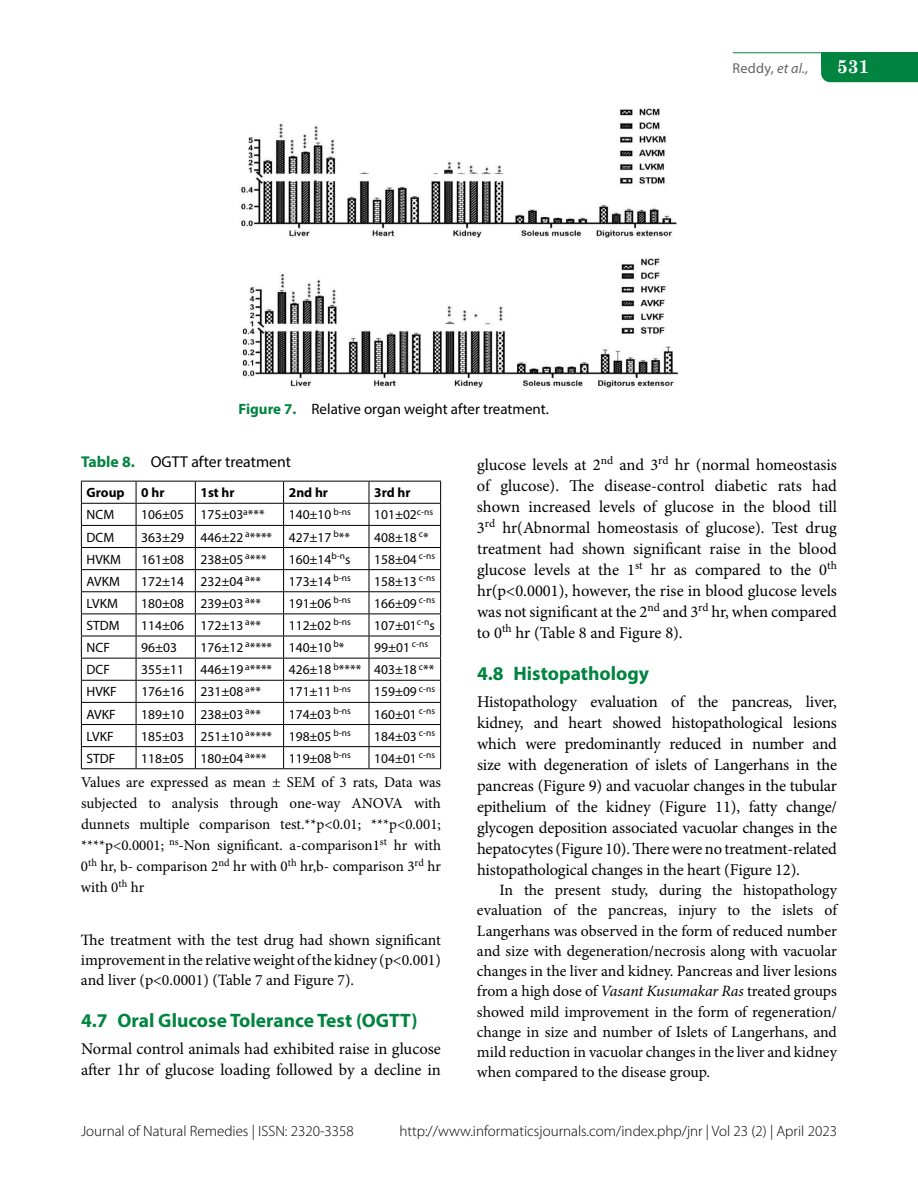
<style>
.page{position:relative;width:918px;height:1188px;background:#fff}
.page>*{position:absolute;margin:0;border:0;box-sizing:border-box;transform-origin:0 0}
.t1{font:700 19.5px "Myriad Pro";color:#008440}
.t2{font:700 18.75px "Century Schoolbook";color:#fff}
.t3{font:16.5px/21px "Minion Pro";letter-spacing:-.005em;color:#000;text-align:justify}
.t4{font:15.75px/20.2px "Minion Pro";color:#000;text-align:justify}
.t5{font:15.75px "Myriad Pro";color:#000}
.t6{font:15px/21px "Minion Pro";color:#000;text-align:justify}
.t7{font:300 15px "Myriad Pro";color:#000}
.t8{font:15px "Myriad Pro";color:#000}
.t9{font:14.25px "Myriad Pro";letter-spacing:.015em;color:#636466}
.t10{font:13.5px "Myriad Pro";color:#000}
.t11{font:700 13.5px "Myriad Pro";color:#000}
.s1{font-style:italic}
.s2{font-weight:700;color:#008440}
</style>
<div class="page">
<svg style="left:821px;top:67px;width:97px;height:15px"></svg>
<div style="left:821px;top:53px;width:97px;height:14px;background:#008440"></div>
<div style="left:891px;top:68px;width:27px;height:14px;background:#008440"></div>
<hr style="left:733px;top:52px;width:185px;height:1px;background:#008440">
<img style="left:241px;top:108px;width:437px;height:280px">
<hr style="left:81px;top:481px;width:55px;height:1px;background:#000">
<hr style="left:136px;top:481px;width:59px;height:1px;background:#000">
<hr style="left:195px;top:481px;width:89px;height:1px;background:#000">
<hr style="left:284px;top:481px;width:85px;height:1px;background:#000">
<hr style="left:369px;top:481px;width:72px;height:1px;background:#000">
<hr style="left:81px;top:503px;width:55px;height:1px;background:#000">
<hr style="left:81px;top:525px;width:55px;height:1px;background:#000">
<hr style="left:81px;top:547px;width:55px;height:1px;background:#000">
<hr style="left:81px;top:569px;width:55px;height:1px;background:#000">
<hr style="left:81px;top:591px;width:55px;height:1px;background:#000">
<hr style="left:81px;top:614px;width:55px;height:1px;background:#000">
<hr style="left:81px;top:636px;width:55px;height:1px;background:#000">
<hr style="left:81px;top:658px;width:55px;height:1px;background:#000">
<hr style="left:81px;top:680px;width:55px;height:1px;background:#000">
<hr style="left:81px;top:702px;width:55px;height:1px;background:#000">
<hr style="left:81px;top:724px;width:55px;height:1px;background:#000">
<hr style="left:81px;top:746px;width:55px;height:1px;background:#000">
<svg style="left:81px;top:482px;width:1px;height:286px"></svg>
<svg style="left:136px;top:482px;width:305px;height:286px"></svg>
<hr style="left:81px;top:768px;width:55px;height:1px;background:#000">
<hr style="left:136px;top:768px;width:59px;height:1px;background:#000">
<hr style="left:195px;top:768px;width:89px;height:1px;background:#000">
<hr style="left:284px;top:768px;width:85px;height:1px;background:#000">
<hr style="left:369px;top:768px;width:72px;height:1px;background:#000">
<p class="t9" style="left:733px;top:59px;width:77px">Reddy, <span class="s1">et al.,</span></p>
<p class="t2" style="left:837px;top:52px;width:34px">531</p>
<p class="t8" style="left:238px;top:400px;width:312px"><span class="s2">Figure 7.</span> Relative organ weight after treatment.</p>
<p class="t5" style="left:81px;top:452px;width:211px"><span class="s2">Table 8.</span> OGTT after treatment</p>
<p class="t11" style="left:87px;top:484px;width:79px">Group 0 hr</p>
<p class="t11" style="left:201px;top:484px;width:36px">1st hr</p>
<p class="t11" style="left:289px;top:484px;width:41px">2nd hr</p>
<p class="t11" style="left:374px;top:484px;width:38px">3rd hr</p>
<p class="t10" style="left:87px;top:507px;width:29px">NCM</p>
<p class="t10" style="left:141px;top:507px;width:125px">106±05 175±03<sup>a</sup>***</p>
<p class="t10" style="left:289px;top:507px;width:64px">140±10 <sup>b-ns</sup></p>
<p class="t10" style="left:374px;top:507px;width:60px">101±02<sup>c-ns</sup></p>
<p class="t10" style="left:87px;top:529px;width:29px">DCM</p>
<p class="t10" style="left:141px;top:529px;width:210px">363±29 446±22 <sup>a</sup>**** 427±17 <sup>b</sup>**</p>
<p class="t10" style="left:374px;top:529px;width:56px">408±18 <sup>c</sup>*</p>
<p class="t10" style="left:87px;top:551px;width:36px">HVKM</p>
<p class="t10" style="left:141px;top:551px;width:127px">161±08 238±05 <sup>a</sup>***</p>
<p class="t10" style="left:289px;top:551px;width:63px">160±14<sup>b-n</sup>s</p>
<p class="t10" style="left:374px;top:551px;width:62px">158±04 <sup>c-ns</sup></p>
<p class="t10" style="left:87px;top:573px;width:35px">AVKM</p>
<p class="t10" style="left:141px;top:573px;width:121px">172±14 232±04 <sup>a</sup>**</p>
<p class="t10" style="left:289px;top:573px;width:64px">173±14 <sup>b-ns</sup></p>
<p class="t10" style="left:374px;top:573px;width:62px">158±13 <sup>c-ns</sup></p>
<p class="t10" style="left:87px;top:595px;width:33px">LVKM</p>
<p class="t10" style="left:141px;top:595px;width:121px">180±08 239±03 <sup>a</sup>**</p>
<p class="t10" style="left:289px;top:595px;width:64px">191±06 <sup>b-ns</sup></p>
<p class="t10" style="left:374px;top:595px;width:62px">166±09 <sup>c-ns</sup></p>
<p class="t10" style="left:87px;top:617px;width:35px">STDM</p>
<p class="t10" style="left:141px;top:617px;width:121px">114±06 172±13 <sup>a</sup>**</p>
<p class="t10" style="left:289px;top:617px;width:64px">112±02 <sup>b-ns</sup></p>
<p class="t10" style="left:374px;top:617px;width:62px">107±01<sup>c-n</sup>s</p>
<p class="t10" style="left:87px;top:639px;width:25px">NCF</p>
<p class="t10" style="left:141px;top:639px;width:37px">96±03</p>
<p class="t10" style="left:201px;top:639px;width:145px">176±12 <sup>a</sup>**** 140±10 <sup>b</sup>*</p>
<p class="t10" style="left:374px;top:639px;width:55px">99±01 <sup>c-ns</sup></p>
<p class="t10" style="left:87px;top:661px;width:25px">DCF</p>
<p class="t10" style="left:141px;top:661px;width:295px">355±11 446±19 <sup>a</sup>**** 426±18 <sup>b</sup>**** 403±18 <sup>c</sup>**</p>
<p class="t10" style="left:87px;top:684px;width:32px">HVKF</p>
<p class="t10" style="left:141px;top:684px;width:121px">176±16 231±08 <sup>a</sup>**</p>
<p class="t10" style="left:289px;top:684px;width:64px">171±11 <sup>b-ns</sup></p>
<p class="t10" style="left:374px;top:684px;width:62px">159±09 <sup>c-ns</sup></p>
<p class="t10" style="left:87px;top:706px;width:30px">AVKF</p>
<p class="t10" style="left:141px;top:706px;width:121px">189±10 238±03 <sup>a</sup>**</p>
<p class="t10" style="left:289px;top:706px;width:64px">174±03 <sup>b-ns</sup></p>
<p class="t10" style="left:374px;top:706px;width:62px">160±01 <sup>c-ns</sup></p>
<p class="t10" style="left:87px;top:728px;width:28px">LVKF</p>
<p class="t10" style="left:141px;top:728px;width:211px">185±03 251±10 <sup>a</sup>**** 198±05 <sup>b-ns</sup></p>
<p class="t10" style="left:374px;top:728px;width:62px">184±03 <sup>c-ns</sup></p>
<p class="t10" style="left:87px;top:750px;width:30px">STDF</p>
<p class="t10" style="left:141px;top:750px;width:127px">118±05 180±04 <sup>a</sup>***</p>
<p class="t10" style="left:289px;top:750px;width:64px">119±08 <sup>b-ns</sup></p>
<p class="t10" style="left:374px;top:750px;width:62px">104±01 <sup>c-ns</sup></p>
<p class="t6" style="left:81px;top:772px;width:362px">Values are expressed as mean ± SEM of 3 rats, Data was subjected to analysis through one-way ANOVA with dunnets multiple comparison test.**p&lt;0.01; ***p&lt;0.001; ****p&lt;0.0001; <sup>ns</sup>-Non significant. a-comparison1<sup>st</sup> hr with 0<sup>th</sup> hr, b- comparison 2<sup>nd</sup> hr with 0<sup>th</sup> hr,b- comparison 3<sup>rd</sup> hr with 0<sup>th</sup> hr</p>
<p class="t3" style="left:477px;top:454px;width:362px">glucose levels at 2<sup>nd</sup> and 3<sup>rd</sup> hr (normal homeostasis of glucose). The disease-control diabetic rats had shown increased levels of glucose in the blood till 3<sup>rd</sup> hr(Abnormal homeostasis of glucose). Test drug treatment had shown significant raise in the blood glucose levels at the 1<sup>st</sup> hr as compared to the 0<sup>th </sup>hr(p&lt;0.0001), however, the rise in blood glucose levels was not significant at the 2<sup>nd</sup> and 3<sup>rd</sup> hr, when compared to 0<sup>th</sup> hr (Table 8 and Figure 8).</p>
<p class="t1" style="left:477px;top:661px;width:173px">4.8 Histopathology</p>
<p class="t3" style="left:477px;top:691px;width:362px">Histopathology evaluation of the pancreas, liver, kidney, and heart showed histopathological lesions which were predominantly reduced in number and size with degeneration of islets of Langerhans in the pancreas (Figure 9) and vacuolar changes in the tubular epithelium of the kidney (Figure 11), fatty change/ glycogen deposition associated vacuolar changes in the hepatocytes (Figure 10). There were no treatment-related histopathological changes in the heart (Figure 12).</p>
<p class="t4" style="left:477px;top:880px;width:362px;text-indent:23px">In the present study, during the histopathology evaluation of the pancreas, injury to the islets of Langerhans was observed in the form of reduced number and size with degeneration/necrosis along with vacuolar changes in the liver and kidney. Pancreas and liver lesions from a high dose of <span class="s1">Vasant Kusumakar Ras</span> treated groups showed mild improvement in the form of regeneration/ change in size and number of Islets of Langerhans, and mild reduction in vacuolar changes in the liver and kidney when compared to the disease group.</p>
<p class="t4" style="left:81px;top:930px;width:361px">The treatment with the test drug had shown significant improvement in the relative weight of the kidney (p&lt;0.001) and liver (p&lt;0.0001) (Table 7 and Figure 7).</p>
<p class="t1" style="left:81px;top:1008px;width:338px">4.7 Oral Glucose Tolerance Test (OGTT)</p>
<p class="t3" style="left:81px;top:1039px;width:362px">Normal control animals had exhibited raise in glucose after 1hr of glucose loading followed by a decline in</p>
<p class="t7" style="left:81px;top:1122px;width:274px">Journal of Natural Remedies | ISSN: 2320-3358</p>
<p class="t7" style="left:399px;top:1122px;width:439px">http://www.informaticsjournals.com/index.php/jnr | Vol 23 (2) | April 2023</p>
</div>
